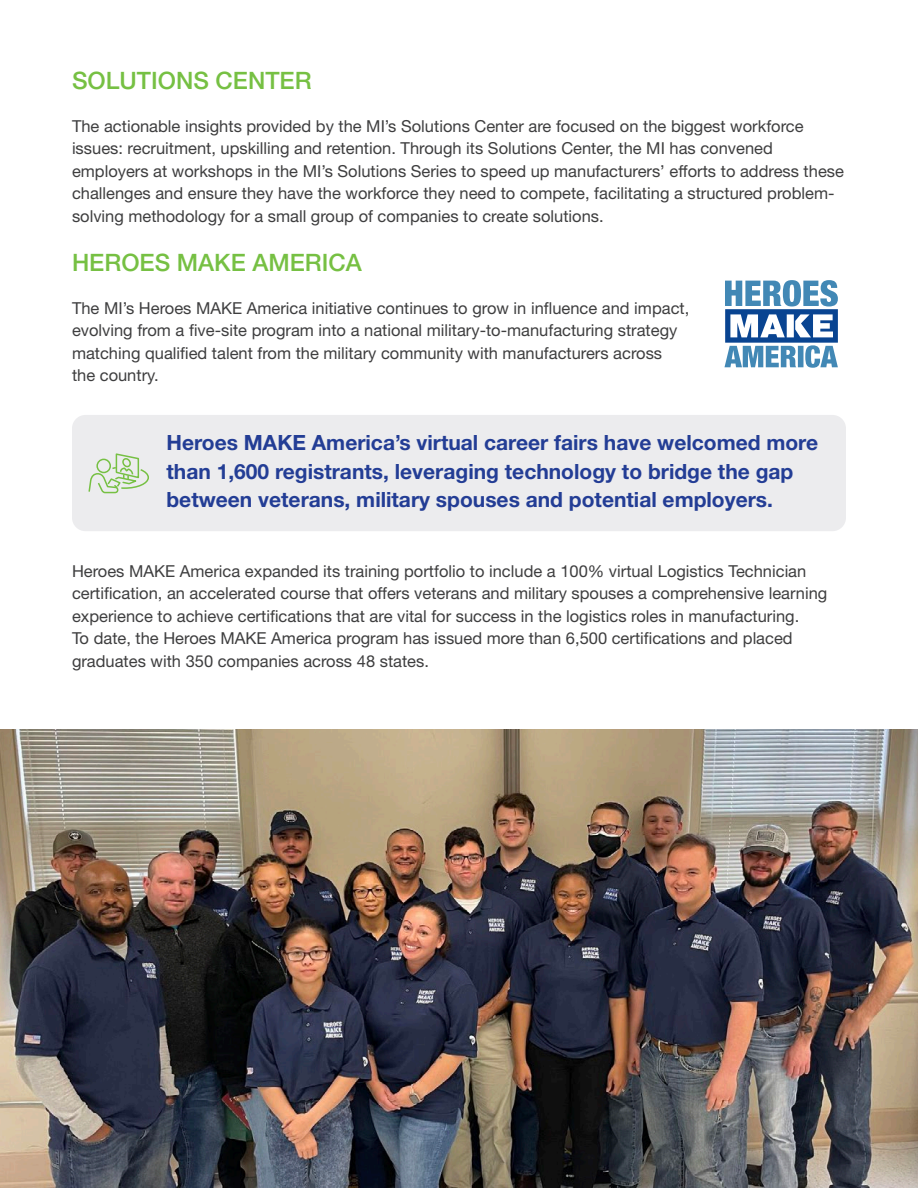
<style>
.page{position:relative;width:918px;height:1188px;background:#fff}
.page>*{position:absolute;margin:0;border:0;box-sizing:border-box;transform-origin:0 0}
.Header_2_-_16_18{font:500 24px "Helvetica Neue LT Pro";color:#76c043}
.grey_box{font:700 21px/28.5px "Helvetica Neue LT Pro";color:#233d95}
.body_text{font:16.5px/22.5px "Helvetica Neue LT Pro";color:#3e3e3f}
</style>
<div class="page">
<div style="left:72px;top:415px;width:774px;height:116px;background:#ececee;border-radius:14px"></div>
<svg style="left:724px;top:280px;width:114px;height:88px"></svg>
<svg style="left:88px;top:453px;width:61px;height:41px"></svg>
<img style="left:0;top:729px;width:918px;height:459px">
<p class="Header_2_-_16_18" style="left:72px;top:66px;width:241px">SOLUTIONS CENTER</p>
<p class="body_text" style="left:72px;top:114px;width:773px">The actionable insights provided by the MI’s Solutions Center are focused on the biggest workforce issues: recruitment, upskilling and retention. Through its Solutions Center, the MI has convened employers at workshops in the MI’s Solutions Series to speed up manufacturers’ efforts to address these challenges and ensure they have the workforce they need to compete, facilitating a structured problem&shy;solving methodology for a small group of companies to create solutions.</p>
<p class="Header_2_-_16_18" style="left:72px;top:248px;width:291px">HEROES MAKE AMERICA</p>
<p class="body_text" style="left:72px;top:296px;width:619px">The MI’s Heroes MAKE America initiative continues to grow in influence and impact, evolving from a five-site program into a national military-to-manufacturing strategy matching qualified talent from the military community with manufacturers across the country.</p>
<p class="grey_box" style="left:166px;top:428px;width:653px">Heroes MAKE America’s virtual career fairs have welcomed more than 1,600 registrants, leveraging technology to bridge the gap between veterans, military spouses and potential employers.</p>
<p class="body_text" style="left:72px;top:559px;width:757px">Heroes MAKE America expanded its training portfolio to include a 100% virtual Logistics Technician certification, an accelerated course that offers veterans and military spouses a comprehensive learning experience to achieve certifications that are vital for success in the logistics roles in manufacturing.<br>To date, the Heroes MAKE America program has issued more than 6,500 certifications and placed graduates with 350 companies across 48 states.</p>
</div>
